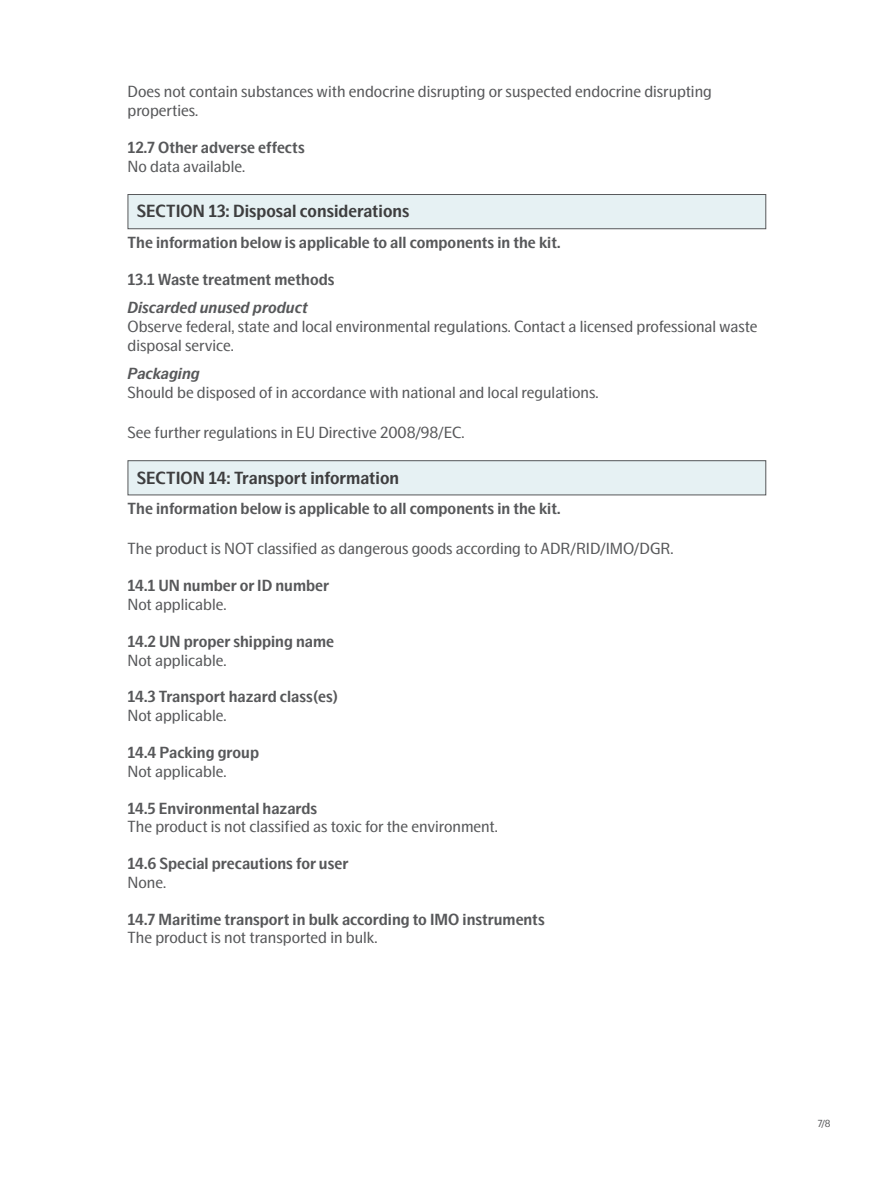
<style>
.page{position:relative;width:893px;height:1191px;background:#fff}
.page>*{position:absolute;margin:0;border:0;box-sizing:border-box;transform-origin:0 0}
.t1{font:600 18px "Swedish Gothic";color:#3e3e3f}
.Body{font:16.5px/18.8px "Swedish Gothic";color:#57585a}
.Body_bold{font:600 16.5px "Swedish Gothic";color:#57585a}
.subhead_2{font:italic 600 16.5px "Swedish Gothic";color:#57585a}
.t2{font:10.5px "Swedish Gothic";color:#57585a}
</style>
<div class="page">
<div style="left:128px;top:194px;width:638px;height:35px;background:#e6f1f3"></div>
<div style="left:128px;top:194px;width:638px;height:35px;border:1px solid #57585a"></div>
<div style="left:128px;top:461px;width:638px;height:34px;background:#e6f1f3"></div>
<div style="left:128px;top:460px;width:638px;height:35px;border:1px solid #57585a"></div>
<p class="Body" style="left:128px;top:82px;width:586px">Does not contain substances with endocrine disrupting or suspected endocrine disrupting properties.</p>
<p class="Body_bold" style="left:128px;top:138px;width:179px">12.7 Other adverse effects</p>
<p class="Body" style="left:128px;top:156px;width:119px">No data available.</p>
<p class="t1" style="left:137px;top:201px;width:274px">SECTION 13: Disposal considerations</p>
<p class="Body_bold" style="left:128px;top:232px;width:434px">The information below is applicable to all components in the kit.</p>
<p class="Body_bold" style="left:128px;top:269px;width:208px">13.1 Waste treatment methods</p>
<p class="subhead_2" style="left:128px;top:298px;width:182px">Discarded unused product</p>
<p class="Body" style="left:128px;top:316px;width:631px">Observe federal, state and local environmental regulations. Contact a licensed professional waste disposal service.</p>
<p class="subhead_2" style="left:128px;top:363px;width:74px">Packaging</p>
<p class="Body" style="left:128px;top:382px;width:472px">Should be disposed of in accordance with national and local regulations.</p>
<p class="Body" style="left:128px;top:423px;width:339px">See further regulations in EU Directive 2008/98/EC.</p>
<p class="t1" style="left:137px;top:467px;width:264px">SECTION 14: Transport information</p>
<p class="Body_bold" style="left:128px;top:499px;width:434px">The information below is applicable to all components in the kit.</p>
<p class="Body" style="left:128px;top:539px;width:547px">The product is NOT classified as dangerous goods according to ADR/RID/IMO/DGR.</p>
<p class="Body_bold" style="left:128px;top:576px;width:203px">14.1 UN number or ID number</p>
<p class="Body" style="left:128px;top:595px;width:100px">Not applicable.</p>
<p class="Body_bold" style="left:128px;top:631px;width:208px">14.2 UN proper shipping name</p>
<p class="Body" style="left:128px;top:650px;width:100px">Not applicable.</p>
<p class="Body_bold" style="left:128px;top:687px;width:212px">14.3 Transport hazard class(es)</p>
<p class="Body" style="left:128px;top:706px;width:100px">Not applicable.</p>
<p class="Body_bold" style="left:128px;top:742px;width:133px">14.4 Packing group</p>
<p class="Body" style="left:128px;top:761px;width:100px">Not applicable.</p>
<p class="Body_bold" style="left:128px;top:798px;width:191px">14.5 Environmental hazards</p>
<p class="Body" style="left:128px;top:817px;width:372px">The product is not classified as toxic for the environment.</p>
<p class="Body_bold" style="left:128px;top:854px;width:222px">14.6 Special precautions for user</p>
<p class="Body" style="left:128px;top:872px;width:40px">None.</p>
<p class="Body_bold" style="left:128px;top:909px;width:419px">14.7 Maritime transport in bulk according to IMO instruments</p>
<p class="Body" style="left:128px;top:928px;width:251px">The product is not transported in bulk.</p>
<p class="t2" style="left:818px;top:1117px;width:14px">7/8</p>
</div>
